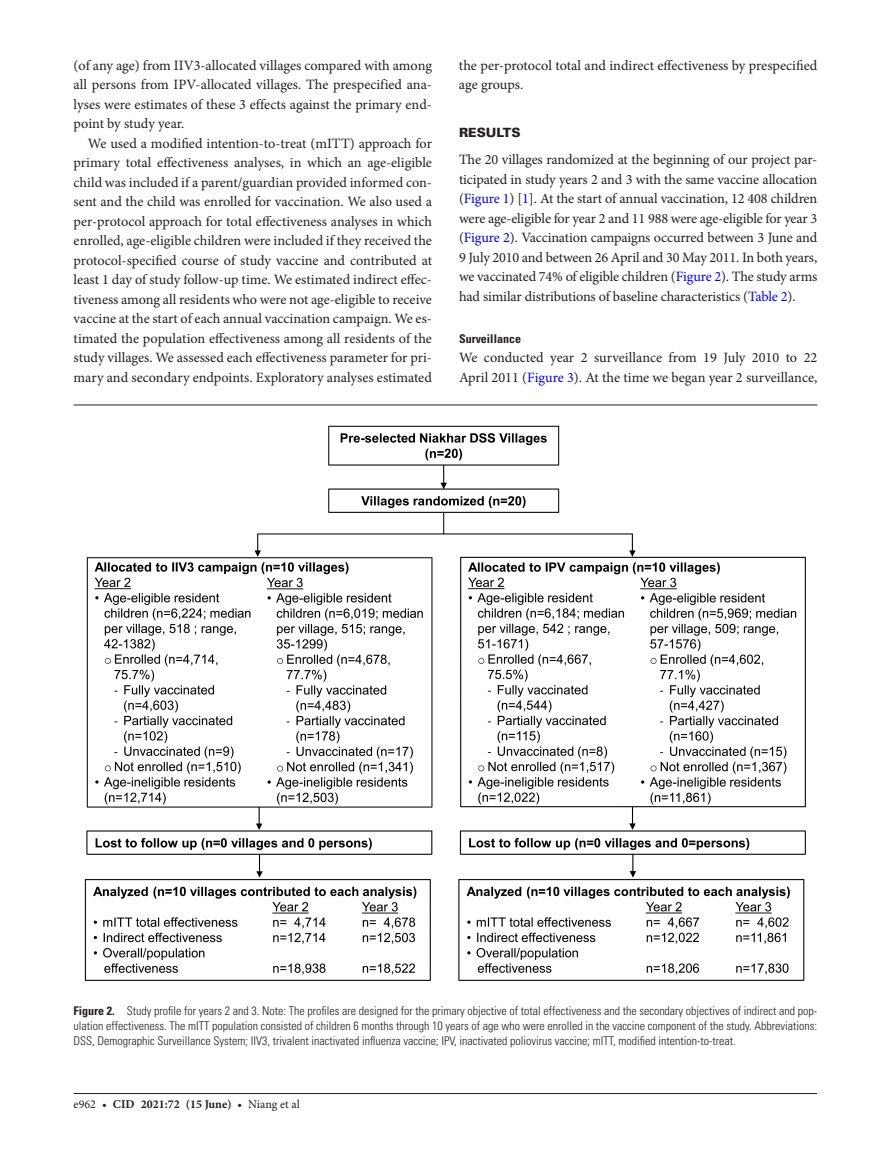
<style>
.page{position:relative;width:891px;height:1174px;background:#fff}
.page>*{position:absolute;margin:0;border:0;box-sizing:border-box;transform-origin:0 0}
.t1{font:14.25px/19.5px "Minion Pro";letter-spacing:-.005em;color:#231f20;text-align:justify}
.t2{font:900 12.75px "Univers LT Std";color:#231f20}
.t3{font:300 condensed 12px/15px "Univers LT Std";color:#231f20;text-align:justify}
.t4{font:700 12px "Minion Pro";color:#231f20}
.t5{font:700 condensed 12px "Univers LT Std";color:#231f20}
.s1{color:#00f}
.s2{font-weight:700}
.s3{font-weight:400}
</style>
<div class="page">
<hr style="left:74px;top:1093px;width:743px;height:1px;background:#231f20">
<hr style="left:74px;top:405px;width:743px;height:1px;background:#231f20">
<img style="left:85px;top:426px;width:721px;height:555px">
<p class="t1" style="left:74px;top:55px;width:360px">(of any age) from IIV3-allocated villages compared with among all persons from IPV-allocated villages. The prespecified ana&shy;lyses were estimates of these 3 effects against the primary end&shy;point by study year.</p>
<p class="t1" style="left:74px;top:133px;width:360px;text-indent:14px">We used a modified intention-to-treat (mITT) approach for primary total effectiveness analyses, in which an age-eligible child was included if a parent/guardian provided informed con&shy;sent and the child was enrolled for vaccination. We also used a per-protocol approach for total effectiveness analyses in which enrolled, age-eligible children were included if they received the protocol-specified course of study vaccine and contributed at least 1 day of study follow-up time. We estimated indirect effec&shy;tiveness among all residents who were not age-eligible to receive vaccine at the start of each annual vaccination campaign. We es&shy;timated the population effectiveness among all residents of the study villages. We assessed each effectiveness parameter for pri&shy;mary and secondary endpoints. Exploratory analyses estimated</p>
<p class="t1" style="left:459px;top:55px;width:360px">the per-protocol total and indirect effectiveness by prespecified age groups.</p>
<p class="t2" style="left:459px;top:125px;width:63px">RESULTS</p>
<p class="t1" style="left:459px;top:150px;width:360px">The 20 villages randomized at the beginning of our project par&shy;ticipated in study years 2 and 3 with the same vaccine allocation (<span class="s1">Figure 1</span>) [<span class="s1">1</span>]. At the start of annual vaccination, 12 408 children were age-eligible for year 2 and 11 988 were age-eligible for year 3 (<span class="s1">Figure 2</span>). Vaccination campaigns occurred between 3 June and 9 July 2010 and between 26 April and 30 May 2011. In both years, we vaccinated 74% of eligible children (<span class="s1">Figure 2</span>). The study arms had similar distributions of baseline characteristics (<span class="s1">Table 2</span>).</p>
<p class="t5" style="left:459px;top:331px;width:64px">Surveillance</p>
<p class="t1" style="left:459px;top:348px;width:360px">We conducted year 2 surveillance from 19 July 2010 to 22<br>April 2011 (<span class="s1">Figure 3</span>). At the time we began year 2 surveillance,</p>
<p class="t3" style="left:74px;top:1003px;width:745px"><span class="s2">Figure 2.</span> Study profile for years 2 and 3. Note: The profiles are designed for the primary objective of total effectiveness and the secondary objectives of indirect and pop&shy;ulation effectiveness. The mITT population consisted of children 6 months through 10 years of age who were enrolled in the vaccine component of the study. Abbreviations:<br>DSS, Demographic Surveillance System; IIV3, trivalent inactivated influenza vaccine; IPV, inactivated poliovirus vaccine; mITT, modified intention-to-treat.</p>
<p class="t4" style="left:74px;top:1095px;width:228px"><span class="s3">e962 •</span> cid 2021:72 (15 June) <span class="s3">• Niang et al</span></p>
</div>
